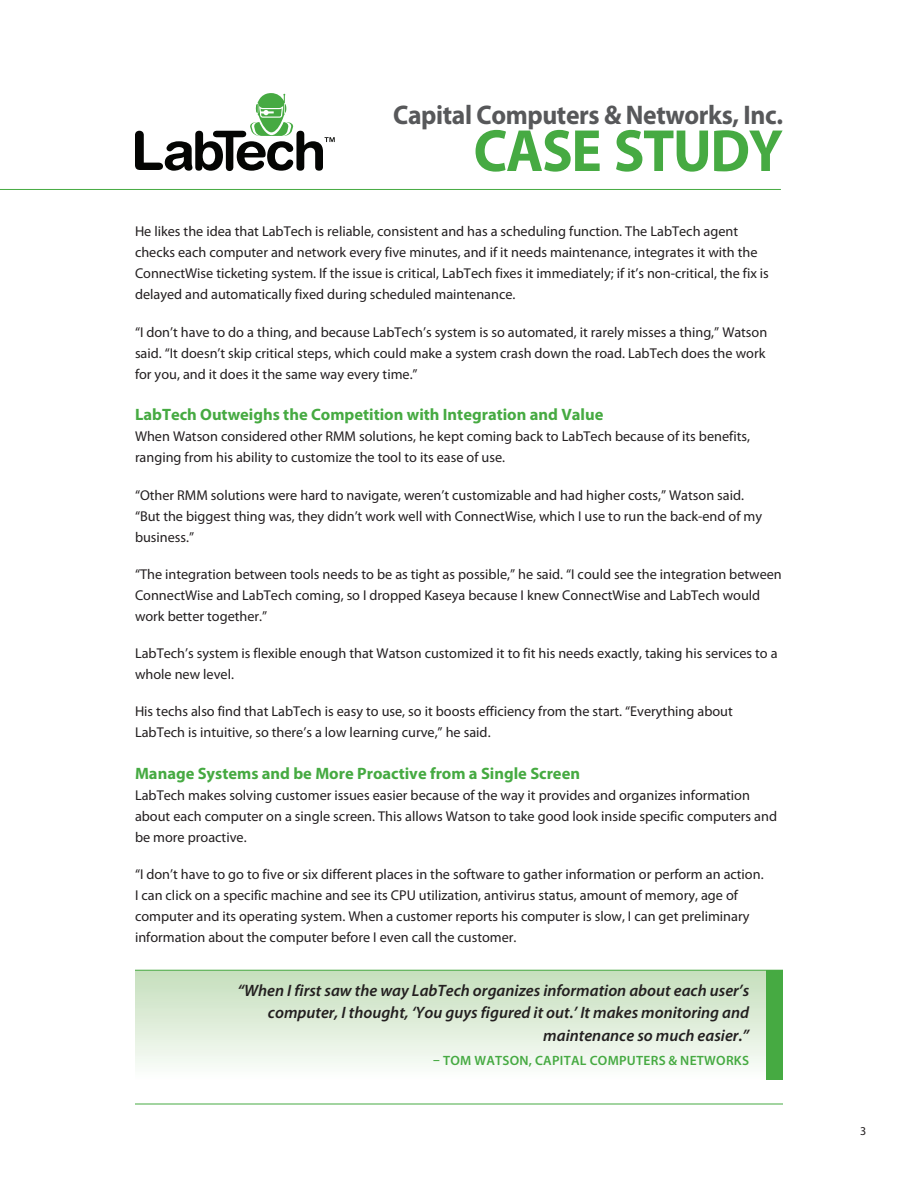
<style>
.page{position:relative;width:918px;height:1188px;background:#fff}
.page>*{position:absolute;margin:0;border:0;box-sizing:border-box;transform-origin:0 0}
.t1{font:700 60px "Myriad Pro";letter-spacing:-.025em;color:#46aa42;scale:.95 1}
.t2{font:700 27px "Myriad Pro";letter-spacing:-.015em;color:#57585a;scale:.95 1}
.t3{font:italic 600 16.5px/22.5px "Myriad Pro";color:#231f20;text-align:right}
.Body_Text{font:700 16.5px "Myriad Pro";color:#46aa42}
.Body_Text-2{font:14.25px/21px "Myriad Pro";color:#231f20}
.Quote_End{font:600 13.5px "Myriad Pro";letter-spacing:.02em;color:#46aa42}
.t4{font:12px "Myriad Pro";color:#231f20}
</style>
<div class="page">
<hr style="left:0;top:189px;width:781px;height:1px;background:#46aa42">
<hr style="left:135px;top:1104px;width:648px;height:1px;background:#46aa42">
<svg style="left:135px;top:93px;width:200px;height:78px"></svg>
<div style="left:135px;top:970px;width:648px;height:110px;background:linear-gradient(to bottom,#c5debb,#fcfefc)"></div>
<hr style="left:135px;top:970px;width:648px;height:1px;background:#46aa42">
<div style="left:766px;top:970px;width:17px;height:110px;background:#46aa42"></div>
<h2 class="t2" style="left:393px;top:98px;width:412px">Capital Computers &amp; Networks, Inc.</h2>
<h1 class="t1" style="left:474px;top:112px;width:327px">CASE STUDY</h1>
<p class="Body_Text-2" style="left:135px;top:221px;width:635px">He likes the idea that LabTech is reliable, consistent and has a scheduling function. The LabTech agent checks each computer and network every five minutes, and if it needs maintenance, integrates it with the ConnectWise ticketing system. If the issue is critical, LabTech fixes it immediately; if it’s non-critical, the fix is delayed and automatically fixed during scheduled maintenance.</p>
<p class="Body_Text-2" style="left:135px;top:321px;width:634px">“I don’t have to do a thing, and because LabTech’s system is so automated, it rarely misses a thing,” Watson said. “It doesn’t skip critical steps, which could make a system crash down the road. LabTech does the work for you, and it does it the same way every time.”</p>
<p class="Body_Text" style="left:135px;top:404px;width:470px">LabTech Outweighs the Competition with Integration and Value</p>
<p class="Body_Text-2" style="left:135px;top:426px;width:617px">When Watson considered other RMM solutions, he kept coming back to LabTech because of its benefits, ranging from his ability to customize the tool to its ease of use.</p>
<p class="Body_Text-2" style="left:135px;top:484px;width:629px">“Other RMM solutions were hard to navigate, weren’t customizable and had higher costs,” Watson said. “But the biggest thing was, they didn’t work well with ConnectWise, which I use to run the back-end of my business.”</p>
<p class="Body_Text-2" style="left:135px;top:563px;width:648px">“The integration between tools needs to be as tight as possible,” he said. “I could see the integration between<br>ConnectWise and LabTech coming, so I dropped Kaseya because I knew ConnectWise and LabTech would work better together.”</p>
<p class="Body_Text-2" style="left:135px;top:642px;width:644px">LabTech’s system is flexible enough that Watson customized it to fit his needs exactly, taking his services to a whole new level.</p>
<p class="Body_Text-2" style="left:135px;top:701px;width:599px">His techs also find that LabTech is easy to use, so it boosts efficiency from the start. “Everything about<br>LabTech is intuitive, so there’s a low learning curve,” he said.</p>
<p class="Body_Text" style="left:135px;top:762px;width:447px">Manage Systems and be More Proactive from a Single Screen</p>
<p class="Body_Text-2" style="left:135px;top:784px;width:644px">LabTech makes solving customer issues easier because of the way it provides and organizes information about each computer on a single screen. This allows Watson to take good look inside specific computers and be more proactive.</p>
<p class="Body_Text-2" style="left:135px;top:864px;width:630px">“I don’t have to go to five or six different places in the software to gather information or perform an action.<br>I can click on a specific machine and see its CPU utilization, antivirus status, amount of memory, age of computer and its operating system. When a customer reports his computer is slow, I can get preliminary information about the computer before I even call the customer.</p>
<p class="t3" style="left:238px;top:979px;width:513px">“When I first saw the way LabTech organizes information about each user’s computer, I thought, ‘You guys figured it out.’ It makes monitoring and maintenance so much easier.”</p>
<p class="Quote_End" style="left:433px;top:1052px;width:317px">– TOM WATSON, CAPITAL COMPUTERS &amp; NETWORKS</p>
<p class="t4" style="left:860px;top:1124px;width:8px">3</p>
</div>
